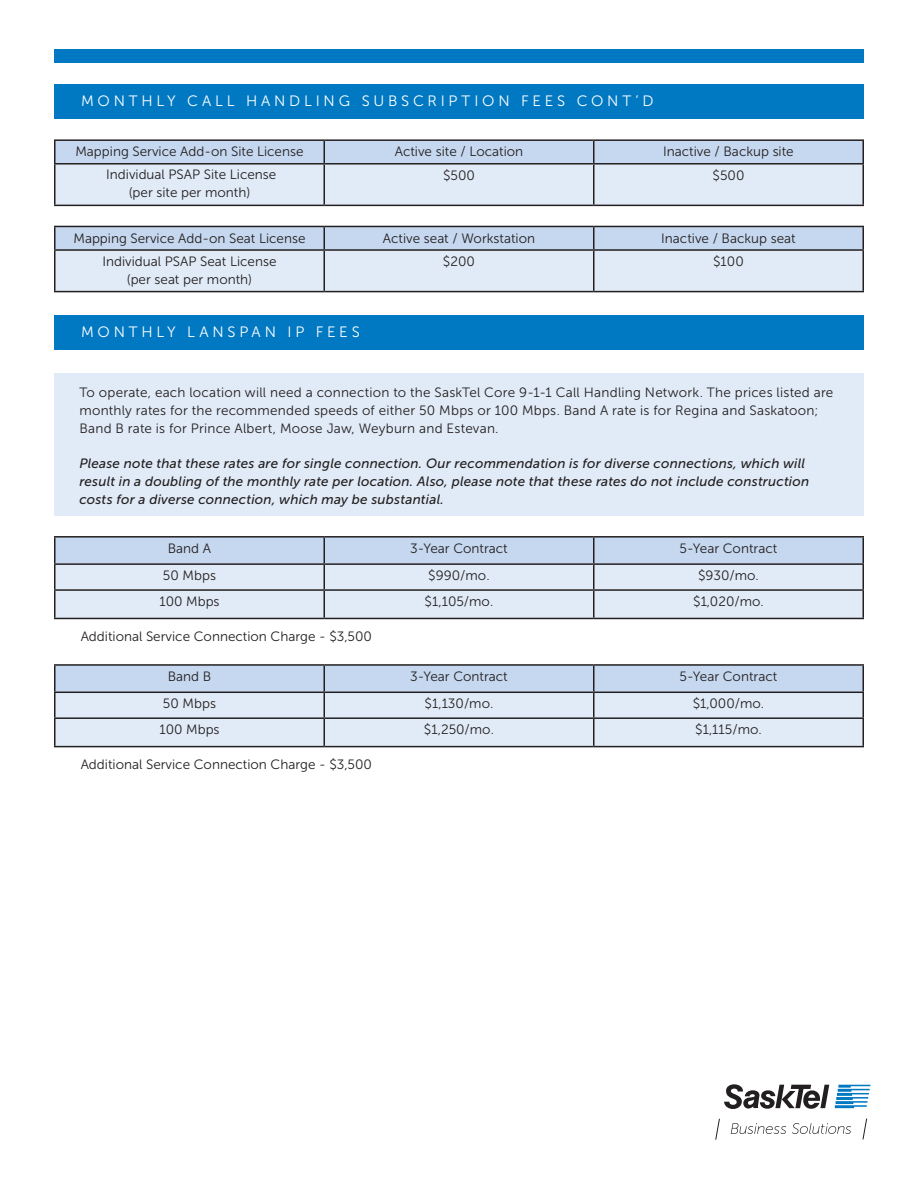
<style>
.page{position:relative;width:918px;height:1188px;background:#fff}
.page>*{position:absolute;margin:0;border:0;box-sizing:border-box;transform-origin:0 0}
.t1{font:15px "Museo Sans 300";letter-spacing:.255em;color:#fff}
.t2{font:13.5px/18px "Museo Sans 300";color:#231f20;text-align:center}
.t3{font:italic 13.5px/18px "Museo Sans 500";letter-spacing:.015em;color:#231f20}
</style>
<div class="page">
<svg style="left:716px;top:1084px;width:154px;height:56px"></svg>
<div style="left:54px;top:50px;width:810px;height:13px;background:#0079c2"></div>
<div style="left:54px;top:84px;width:810px;height:34px;background:#0079c2"></div>
<hr style="left:54px;top:139px;width:270px;height:2px;background:#231f20">
<hr style="left:54px;top:141px;width:2px;height:22px;background:#231f20">
<hr style="left:324px;top:139px;width:270px;height:2px;background:#231f20">
<hr style="left:594px;top:139px;width:270px;height:2px;background:#231f20">
<svg style="left:55px;top:140px;width:808px;height:65px;background:#d3dfef"></svg>
<hr style="left:862px;top:141px;width:2px;height:22px;background:#231f20">
<hr style="left:54px;top:163px;width:270px;height:2px;background:#231f20">
<hr style="left:54px;top:165px;width:2px;height:40px;background:#231f20">
<hr style="left:324px;top:163px;width:270px;height:2px;background:#231f20">
<hr style="left:324px;top:165px;width:1px;height:40px;background:#231f20">
<hr style="left:594px;top:163px;width:270px;height:2px;background:#231f20">
<hr style="left:593px;top:165px;width:1px;height:40px;background:#231f20">
<hr style="left:862px;top:165px;width:2px;height:40px;background:#231f20">
<hr style="left:54px;top:205px;width:270px;height:1px;background:#231f20">
<hr style="left:324px;top:205px;width:270px;height:1px;background:#231f20">
<hr style="left:594px;top:205px;width:270px;height:1px;background:#231f20">
<hr style="left:54px;top:226px;width:270px;height:1px;background:#231f20">
<hr style="left:54px;top:227px;width:2px;height:22px;background:#231f20">
<hr style="left:594px;top:226px;width:270px;height:1px;background:#231f20">
<svg style="left:55px;top:226px;width:807px;height:65px;background:#d2deee"></svg>
<hr style="left:862px;top:227px;width:2px;height:22px;background:#231f20">
<hr style="left:54px;top:249px;width:270px;height:2px;background:#231f20">
<hr style="left:54px;top:251px;width:2px;height:40px;background:#231f20">
<hr style="left:324px;top:249px;width:270px;height:2px;background:#231f20">
<hr style="left:324px;top:251px;width:1px;height:40px;background:#231f20">
<hr style="left:594px;top:249px;width:270px;height:2px;background:#231f20">
<hr style="left:593px;top:251px;width:1px;height:40px;background:#231f20">
<hr style="left:862px;top:251px;width:2px;height:40px;background:#231f20">
<hr style="left:54px;top:291px;width:270px;height:1px;background:#231f20">
<hr style="left:324px;top:291px;width:270px;height:1px;background:#231f20">
<hr style="left:594px;top:291px;width:270px;height:1px;background:#231f20">
<div style="left:54px;top:315px;width:810px;height:34px;background:#0079c2"></div>
<div style="left:54px;top:373px;width:810px;height:143px;background:#e1ebf7"></div>
<hr style="left:54px;top:536px;width:270px;height:2px;background:#231f20">
<hr style="left:54px;top:538px;width:2px;height:25px;background:#231f20">
<hr style="left:324px;top:536px;width:270px;height:2px;background:#231f20">
<hr style="left:594px;top:536px;width:270px;height:2px;background:#231f20">
<hr style="left:862px;top:538px;width:2px;height:25px;background:#231f20">
<hr style="left:54px;top:563px;width:270px;height:2px;background:#231f20">
<hr style="left:54px;top:565px;width:2px;height:24px;background:#231f20">
<hr style="left:594px;top:563px;width:270px;height:2px;background:#231f20">
<hr style="left:862px;top:565px;width:2px;height:24px;background:#231f20">
<hr style="left:54px;top:589px;width:270px;height:2px;background:#231f20">
<hr style="left:54px;top:591px;width:2px;height:27px;background:#231f20">
<hr style="left:594px;top:589px;width:270px;height:2px;background:#231f20">
<svg style="left:55px;top:537px;width:808px;height:81px;background:#cedae9"></svg>
<hr style="left:862px;top:591px;width:2px;height:27px;background:#231f20">
<hr style="left:54px;top:618px;width:270px;height:1px;background:#231f20">
<hr style="left:324px;top:618px;width:270px;height:1px;background:#231f20">
<hr style="left:594px;top:618px;width:270px;height:1px;background:#231f20">
<hr style="left:54px;top:664px;width:270px;height:2px;background:#231f20">
<hr style="left:54px;top:666px;width:2px;height:26px;background:#231f20">
<hr style="left:324px;top:664px;width:270px;height:2px;background:#231f20">
<hr style="left:594px;top:664px;width:270px;height:2px;background:#231f20">
<hr style="left:862px;top:666px;width:2px;height:26px;background:#231f20">
<hr style="left:54px;top:692px;width:270px;height:1px;background:#231f20">
<hr style="left:54px;top:693px;width:2px;height:24px;background:#231f20">
<hr style="left:594px;top:692px;width:270px;height:1px;background:#231f20">
<hr style="left:862px;top:693px;width:2px;height:24px;background:#231f20">
<hr style="left:54px;top:717px;width:270px;height:2px;background:#231f20">
<hr style="left:54px;top:719px;width:2px;height:27px;background:#231f20">
<hr style="left:594px;top:717px;width:270px;height:2px;background:#231f20">
<svg style="left:55px;top:665px;width:808px;height:81px;background:#cedae9"></svg>
<hr style="left:862px;top:719px;width:2px;height:27px;background:#231f20">
<hr style="left:54px;top:746px;width:270px;height:1px;background:#231f20">
<hr style="left:324px;top:746px;width:270px;height:1px;background:#231f20">
<hr style="left:594px;top:746px;width:270px;height:1px;background:#231f20">
<p class="t1" style="left:81px;top:93px;width:574px">MONTHLY CALL HANDLING SUBSCRIPTION FEES CONT’D</p>
<p class="t2" style="left:75px;top:143px;width:230px">Mapping Service Add-on Site License</p>
<p class="t2" style="left:395px;top:143px;width:130px">Active site / Location</p>
<p class="t2" style="left:663px;top:143px;width:132px">Inactive / Backup site</p>
<p class="t2" style="left:106px;top:166px;width:172px">Individual PSAP Site License (per site per month)</p>
<p class="t2" style="left:443px;top:166px;width:33px">$500</p>
<p class="t2" style="left:713px;top:166px;width:33px">$500</p>
<p class="t2" style="left:73px;top:229px;width:234px">Mapping Service Add-on Seat License</p>
<p class="t2" style="left:383px;top:229px;width:154px">Active seat / Workstation</p>
<p class="t2" style="left:661px;top:229px;width:136px">Inactive / Backup seat</p>
<p class="t2" style="left:102px;top:253px;width:176px">Individual PSAP Seat License</p>
<p class="t2" style="left:127px;top:271px;width:127px">(per seat per month)</p>
<p class="t2" style="left:443px;top:253px;width:34px">$200</p>
<p class="t2" style="left:713px;top:253px;width:32px">$100</p>
<p class="t1" style="left:81px;top:324px;width:280px">MONTHLY LANSPAN IP FEES</p>
<p class="t2" style="left:79px;top:384px;width:756px;text-align:left">To operate, each location will need a connection to the SaskTel Core 9-1-1 Call Handling Network. The prices listed are monthly rates for the recommended speeds of either 50 Mbps or 100 Mbps. Band A rate is for Regina and Saskatoon;<br>Band B rate is for Prince Albert, Moose Jaw, Weyburn and Estevan.</p>
<p class="t3" style="left:79px;top:454px;width:731px">Please note that these rates are for single connection. Our recommendation is for diverse connections, which will result in a doubling of the monthly rate per location. Also, please note that these rates do not include construction costs for a diverse connection, which may be substantial.</p>
<p class="t2" style="left:168px;top:539px;width:45px">Band A</p>
<p class="t2" style="left:410px;top:539px;width:99px">3-Year Contract</p>
<p class="t2" style="left:680px;top:539px;width:99px">5-Year Contract</p>
<p class="t2" style="left:163px;top:567px;width:55px">50 Mbps</p>
<p class="t2" style="left:428px;top:567px;width:63px">$990/mo.</p>
<p class="t2" style="left:698px;top:567px;width:62px">$930/mo.</p>
<p class="t2" style="left:159px;top:593px;width:62px">100 Mbps</p>
<p class="t2" style="left:425px;top:593px;width:70px">$1,105/mo.</p>
<p class="t2" style="left:693px;top:593px;width:72px">$1,020/mo.</p>
<p class="t2" style="left:81px;top:627px;width:293px">Additional Service Connection Charge - $3,500</p>
<p class="t2" style="left:168px;top:668px;width:45px">Band B</p>
<p class="t2" style="left:410px;top:668px;width:99px">3-Year Contract</p>
<p class="t2" style="left:680px;top:668px;width:99px">5-Year Contract</p>
<p class="t2" style="left:163px;top:695px;width:55px">50 Mbps</p>
<p class="t2" style="left:425px;top:695px;width:70px">$1,130/mo.</p>
<p class="t2" style="left:693px;top:695px;width:73px">$1,000/mo.</p>
<p class="t2" style="left:159px;top:721px;width:62px">100 Mbps</p>
<p class="t2" style="left:424px;top:721px;width:72px">$1,250/mo.</p>
<p class="t2" style="left:695px;top:721px;width:68px">$1,115/mo.</p>
<p class="t2" style="left:81px;top:755px;width:293px">Additional Service Connection Charge - $3,500</p>
</div>
